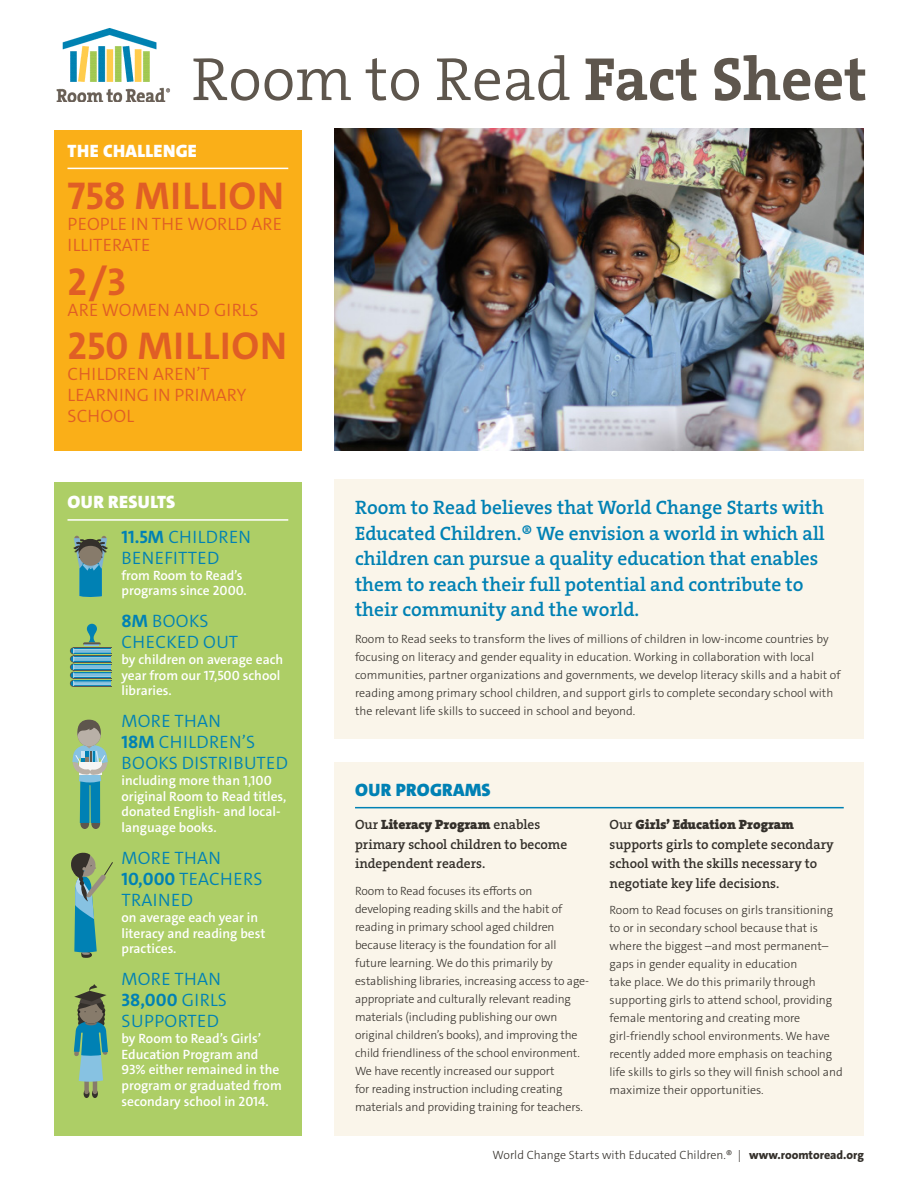
<style>
.page{position:relative;width:918px;height:1188px;background:#fff}
.page>*{position:absolute;margin:0;border:0;box-sizing:border-box;transform-origin:0 0}
.Headline_Title{font:61.5px "The Serif HP4 Se Lig";color:#5e564d}
.Challenge__Large_Num{font:700 39px "The Sans C4 s";letter-spacing:.02em;color:#e05e25}
.Large_Intro_Paragrap{font:19.5px/25.5px "The Serif HP6 Se Bld";color:#0081b4}
.Results__Large_Caps{font:300 18px/21px "The Sans C4 s";letter-spacing:.02em;color:#0081b4}
.Challenge__Text_Caps{font:300 18px/21px "The Sans C4 s";letter-spacing:.01em;color:#e05e25}
.Box_Title_with_Under{font:900 18px "The Sans C4 s";letter-spacing:.02em;color:#fff}
.Box_Title_With_Under{font:900 18px "The Sans C4 s";letter-spacing:.02em;color:#0081b4}
.Results__Text{font:600 13.5px/15.8px "The Sans C4 s";color:#fff}
.Small_Intro_Paragrap{font:13.5px/19.5px "The Serif HP6 Se Bld";color:#34302b}
.Text{font:300 12px/18px "The Sans C4 s";color:#34302b}
.s1{font-family:"The Serif HP7 Bld"}
.s2{font-weight:700}
.s3{font-family:"The Serif HP9 Blk"}
.s4{font-weight:800}
</style>
<div class="page">
<img style="left:57px;top:28px;width:113px;height:74px">
<img style="left:335px;top:129px;width:529px;height:321px">
<div style="left:54px;top:482px;width:248px;height:654px;background:#adce66"></div>
<hr style="left:68px;top:519px;width:220px;height:2px;background:#fff">
<div style="left:54px;top:130px;width:248px;height:320px;background:#faaf18"></div>
<hr style="left:68px;top:168px;width:220px;height:1px;background:#fff">
<svg style="left:73px;top:536px;width:35px;height:61px"></svg>
<div style="left:80px;top:818px;width:9px;height:11px;background:#5e564d;border-radius:50%"></div>
<div style="left:91px;top:818px;width:9px;height:11px;background:#5e564d;border-radius:50%"></div>
<div style="left:77px;top:722px;width:24px;height:24px;background:#b9b0a7;border-radius:50%"></div>
<svg style="left:77px;top:720px;width:24px;height:16px"></svg>
<svg style="left:72px;top:744px;width:36px;height:79px"></svg>
<div style="left:84px;top:1089px;width:6px;height:9px;background:#34302b;border-radius:50%"></div>
<div style="left:92px;top:1089px;width:6px;height:9px;background:#34302b;border-radius:50%"></div>
<svg style="left:73px;top:984px;width:35px;height:110px"></svg>
<svg style="left:71px;top:852px;width:42px;height:106px"></svg>
<svg style="left:83px;top:624px;width:18px;height:22px"></svg>
<hr style="left:73px;top:647px;width:39px;height:1px;background:#5e564d">
<hr style="left:73px;top:654px;width:39px;height:1px;background:#5e564d">
<div style="left:74px;top:648px;width:37px;height:6px;background:#7ebddc"></div>
<hr style="left:74px;top:649px;width:37px;height:1px;background:#abd2eb">
<hr style="left:74px;top:650px;width:37px;height:1px;background:#abd2eb">
<hr style="left:74px;top:652px;width:37px;height:1px;background:#abd2eb">
<hr style="left:73px;top:655px;width:39px;height:1px;background:#5e564d">
<hr style="left:73px;top:662px;width:39px;height:1px;background:#5e564d">
<div style="left:74px;top:656px;width:37px;height:6px;background:#7ebddc"></div>
<hr style="left:74px;top:657px;width:37px;height:1px;background:#abd2eb">
<hr style="left:74px;top:659px;width:37px;height:1px;background:#abd2eb">
<hr style="left:74px;top:660px;width:37px;height:1px;background:#abd2eb">
<hr style="left:73px;top:664px;width:39px;height:1px;background:#5e564d">
<hr style="left:73px;top:670px;width:39px;height:1px;background:#5e564d">
<div style="left:74px;top:664px;width:37px;height:6px;background:#7ebddc"></div>
<hr style="left:74px;top:665px;width:37px;height:1px;background:#abd2eb">
<hr style="left:74px;top:667px;width:37px;height:1px;background:#abd2eb">
<hr style="left:74px;top:668px;width:37px;height:1px;background:#abd2eb">
<hr style="left:73px;top:672px;width:39px;height:1px;background:#5e564d">
<hr style="left:73px;top:678px;width:39px;height:1px;background:#5e564d">
<svg style="left:76px;top:673px;width:35px;height:5px"></svg>
<hr style="left:74px;top:674px;width:37px;height:1px;background:#abd2eb">
<hr style="left:74px;top:675px;width:37px;height:1px;background:#abd2eb">
<hr style="left:74px;top:676px;width:37px;height:1px;background:#abd2eb">
<hr style="left:73px;top:680px;width:39px;height:1px;background:#5e564d">
<hr style="left:73px;top:686px;width:39px;height:1px;background:#5e564d">
<svg style="left:76px;top:681px;width:35px;height:5px"></svg>
<hr style="left:74px;top:682px;width:37px;height:1px;background:#abd2eb">
<hr style="left:74px;top:683px;width:37px;height:1px;background:#abd2eb">
<hr style="left:74px;top:684px;width:37px;height:1px;background:#abd2eb">
<svg style="left:71px;top:648px;width:5px;height:38px"></svg>
<div style="left:335px;top:480px;width:529px;height:259px;background:#faf5ea"></div>
<div style="left:335px;top:763px;width:529px;height:373px;background:#faf5ea"></div>
<hr style="left:355px;top:807px;width:489px;height:1px;background:#0081b4">
<p class="Headline_Title" style="left:192px;top:40px;width:677px">Room to Read <span class="s1">Fact Sheet</span></p>
<p class="Box_Title_with_Under" style="left:68px;top:139px;width:131px">THE CHALLENGE</p>
<p class="Challenge__Large_Num" style="left:68px;top:171px;width:218px">758 MILLION</p>
<p class="Challenge__Text_Caps" style="left:68px;top:214px;width:216px">PEOPLE IN THE WORLD ARE<br>ILLITERATE</p>
<p class="Challenge__Large_Num" style="left:68px;top:256px;width:60px">2/3</p>
<p class="Challenge__Text_Caps" style="left:68px;top:299px;width:192px">ARE WOMEN AND GIRLS</p>
<p class="Challenge__Large_Num" style="left:68px;top:321px;width:221px">250 MILLION</p>
<p class="Challenge__Text_Caps" style="left:68px;top:364px;width:180px">CHILDREN AREN’T<br>LEARNING IN PRIMARY<br>SCHOOL</p>
<p class="Box_Title_with_Under" style="left:68px;top:491px;width:109px">OUR RESULTS</p>
<p class="Results__Large_Caps" style="left:122px;top:526px;width:131px"><span class="s2">11.5M</span> CHILDREN<br>BENEFITTED</p>
<p class="Results__Text" style="left:122px;top:567px;width:127px">from Room to Read’s programs since 2000.</p>
<p class="Results__Large_Caps" style="left:122px;top:611px;width:118px"><span class="s2">8M</span> BOOKS<br>CHECKED OUT</p>
<p class="Results__Text" style="left:122px;top:652px;width:163px">by children on average each year from our 17,500 school libraries.</p>
<p class="Results__Large_Caps" style="left:122px;top:711px;width:168px">MORE THAN<br><span class="s2">18M</span> CHILDREN’S<br>BOOKS DISTRIBUTED</p>
<p class="Results__Text" style="left:122px;top:773px;width:166px">including more than 1,100 original Room to Read titles, donated English- and local&shy;language books.</p>
<p class="Results__Large_Caps" style="left:122px;top:848px;width:143px">MORE THAN<br><span class="s2">10,000</span> TEACHERS<br>TRAINED</p>
<p class="Results__Text" style="left:122px;top:909px;width:146px">on average each year in literacy and reading best practices.</p>
<p class="Results__Large_Caps" style="left:122px;top:969px;width:107px">MORE THAN<br><span class="s2">38,000</span> GIRLS<br>SUPPORTED</p>
<p class="Results__Text" style="left:122px;top:1031px;width:162px">by Room to Read’s Girls’<br>Education Program and<br>93% either remained in the program or graduated from secondary school in 2014.</p>
<p class="Large_Intro_Paragrap" style="left:355px;top:495px;width:471px">Room to Read believes that World Change Starts with Educated Children.® We envision a world in which all children can pursue a quality education that enables them to reach their full potential and contribute to their community and the world.</p>
<p class="Text" style="left:355px;top:630px;width:487px">Room to Read seeks to transform the lives of millions of children in low-income countries by focusing on literacy and gender equality in education. Working in collaboration with local communities, partner organizations and governments, we develop literacy skills and a habit of reading among primary school children, and support girls to complete secondary school with the relevant life skills to succeed in school and beyond.</p>
<p class="Box_Title_With_Under" style="left:355px;top:778px;width:137px">OUR PROGRAMS</p>
<p class="Small_Intro_Paragrap" style="left:355px;top:815px;width:214px">Our <span class="s3">Literacy Program</span> enables primary school children to become independent readers.</p>
<p class="Text" style="left:355px;top:882px;width:236px">Room to Read focuses its efforts on developing reading skills and the habit of reading in primary school aged children because literacy is the foundation for all future learning. We do this primarily by establishing libraries, increasing access to age&shy;appropriate and culturally relevant reading materials (including publishing our own original children’s books), and improving the child friendliness of the school environment.<br>We have recently increased our support<br>for reading instruction including creating materials and providing training for teachers.</p>
<p class="Small_Intro_Paragrap" style="left:610px;top:815px;width:226px">Our <span class="s3">Girls’ Education Program </span>supports girls to complete secondary school with the skills necessary to negotiate key life decisions.</p>
<p class="Text" style="left:610px;top:901px;width:235px">Room to Read focuses on girls transitioning to or in secondary school because that is where the biggest –and most permanent– gaps in gender equality in education<br>take place. We do this primarily through supporting girls to attend school, providing female mentoring and creating more girl-friendly school environments. We have recently added more emphasis on teaching life skills to girls so they will finish school and maximize their opportunities.</p>
<p class="Text" style="left:493px;top:1146px;width:373px">World Change Starts with Educated Children.® | <span class="s4">www.roomtoread.org</span></p>
</div>
